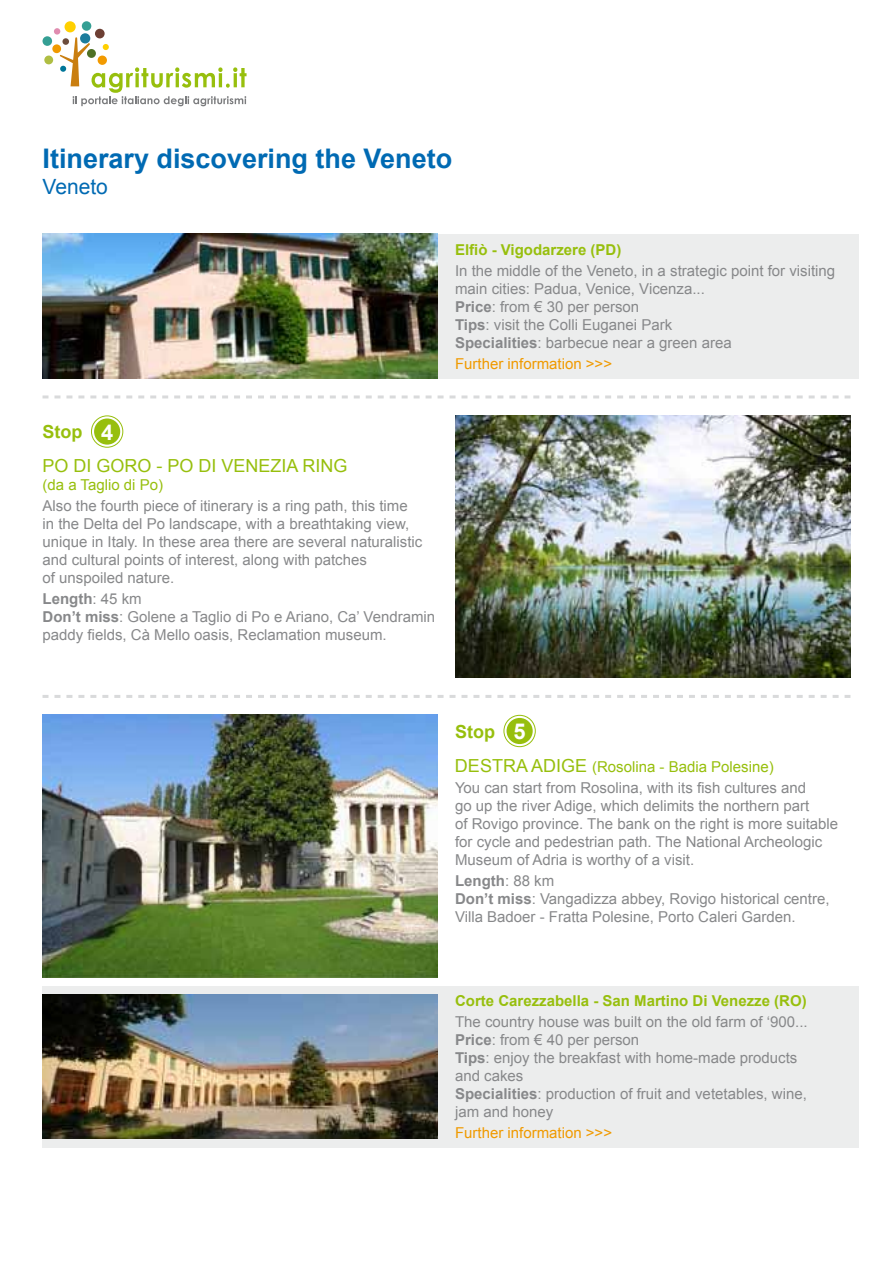
<style>
.page{position:relative;width:893px;height:1263px;background:#fff}
.page>*{position:absolute;margin:0;border:0;box-sizing:border-box;transform-origin:0 0}
.t1{font:700 27px "Arial";color:#006ab3}
.t2{font:21px "Arial";color:#006ab3}
.t3{font:18px "Arial";color:#97bf0d}
.t4{font:700 18px "Arial";color:#97bf0d}
.t5{font:15px/18px "Arial";color:#87888a}
.t6{font:700 15px "Arial";color:#97bf0d}
.t7{font:15px "Arial";color:#f09a00}
.t8{font:15px "Arial";color:#97bf0d}
.s1{font-weight:700}
.s2{font-size:21.9px;color:#fff}
.s3{font-size:18px;color:#97bf0d}
.s4{color:#97bf0d}
</style>
<div class="page">
<div style="left:43px;top:234px;width:816px;height:144px;background:#eceded"></div>
<div style="left:43px;top:986px;width:816px;height:161px;background:#eceded"></div>
<img style="left:43px;top:234px;width:395px;height:144px">
<img style="left:43px;top:994px;width:395px;height:145px">
<img style="left:455px;top:415px;width:395px;height:263px">
<svg style="left:43px;top:395px;width:807px;height:3px"></svg>
<div style="left:94px;top:418px;width:26px;height:27px;background:#97bf0d;border-radius:50%"></div>
<div style="left:91px;top:415px;width:32px;height:33px;border:1px solid #97bf0d;border-radius:50%"></div>
<img style="left:43px;top:715px;width:395px;height:262px">
<svg style="left:43px;top:695px;width:807px;height:3px"></svg>
<div style="left:507px;top:718px;width:26px;height:26px;background:#97bf0d;border-radius:50%"></div>
<div style="left:504px;top:715px;width:32px;height:32px;border:1px solid #97bf0d;border-radius:50%"></div>
<div style="left:44px;top:56px;width:9px;height:8px;background:#afbe43;border-radius:50%"></div>
<div style="left:43px;top:36px;width:9px;height:10px;background:#359f94;border-radius:50%"></div>
<div style="left:54px;top:28px;width:6px;height:7px;background:#e08db0;border-radius:50%"></div>
<div style="left:52px;top:44px;width:9px;height:9px;background:#f09a00;border-radius:50%"></div>
<div style="left:65px;top:21px;width:11px;height:11px;background:#ffd000;border-radius:50%"></div>
<div style="left:82px;top:21px;width:9px;height:10px;background:#359f94;border-radius:50%"></div>
<div style="left:95px;top:29px;width:10px;height:9px;background:#6d3f34;border-radius:50%"></div>
<svg style="left:80px;top:33px;width:10px;height:10px"></svg>
<svg style="left:60px;top:37px;width:187px;height:69px"></svg>
<h1 class="t1" style="left:43px;top:141px;width:411px">Itinerary discovering the Veneto</h1>
<h2 class="t2" style="left:43px;top:173px;width:67px">Veneto</h2>
<p class="t6" style="left:455px;top:239px;width:168px">Elfiò - Vigodarzere (PD)</p>
<p class="t5" style="left:455px;top:262px;width:382px">In the middle of the Veneto, in a strategic point for visiting main cities: Padua, Venice, Vicenza...<br><span class="s1">Price</span>: from € 30 per person<br><span class="s1">Tips</span>: visit the Colli Euganei Park<br><span class="s1">Specialities</span>: barbecue near a green area</p>
<p class="t7" style="left:455px;top:354px;width:159px">Further information &gt;&gt;&gt;</p>
<p class="t4" style="left:43px;top:420px;width:72px">Stop <span class="s2">4</span></p>
<p class="t3" style="left:43px;top:454px;width:307px">PO DI GORO - PO DI VENEZIA RING</p>
<p class="t8" style="left:43px;top:475px;width:122px">(da a Taglio di Po)</p>
<p class="t5" style="left:43px;top:497px;width:381px">Also the fourth piece of itinerary is a ring path, this time in the Delta del Po landscape, with a breathtaking view, unique in Italy. In these area there are several naturalistic and cultural points of interest, along with patches<br>of unspoiled nature.</p>
<p class="t5" style="left:43px;top:590px;width:394px"><span class="s1">Length</span>: 45 km<br><span class="s1">Don’t miss</span>: Golene a Taglio di Po e Ariano, Ca’ Vendramin paddy fields, Cà Mello oasis, Reclamation museum.</p>
<p class="t4" style="left:455px;top:719px;width:72px">Stop <span class="s2">5</span></p>
<p class="t5" style="left:455px;top:756px;width:353px;line-height:21px"><span class="s3">DESTRA ADIGE</span> <span class="s4">(Rosolina - Badia Polesine)<br></span>You can start from Rosolina, with its fish cultures and</p>
<p class="t5" style="left:455px;top:796px;width:385px">go up the river Adige, which delimits the northern part<br>of Rovigo province. The bank on the right is more suitable for cycle and pedestrian path. The National Archeologic Museum of Adria is worthy of a visit.</p>
<p class="t5" style="left:455px;top:871px;width:376px"><span class="s1">Length</span>: 88 km<br><span class="s1">Don’t miss</span>: Vangadizza abbey, Rovigo historical centre,<br>Villa Badoer - Fratta Polesine, Porto Caleri Garden.</p>
<p class="t6" style="left:455px;top:991px;width:353px">Corte Carezzabella - San Martino Di Venezze (RO)</p>
<p class="t5" style="left:455px;top:1013px;width:354px">The country house was built on the old farm of ‘900...<br><span class="s1">Price</span>: from € 40 per person<br><span class="s1">Tips</span>: enjoy the breakfast with home-made products and cakes<br><span class="s1">Specialities</span>: production of fruit and vetetables, wine, jam and honey</p>
<p class="t7" style="left:455px;top:1123px;width:159px">Further information &gt;&gt;&gt;</p>
</div>
